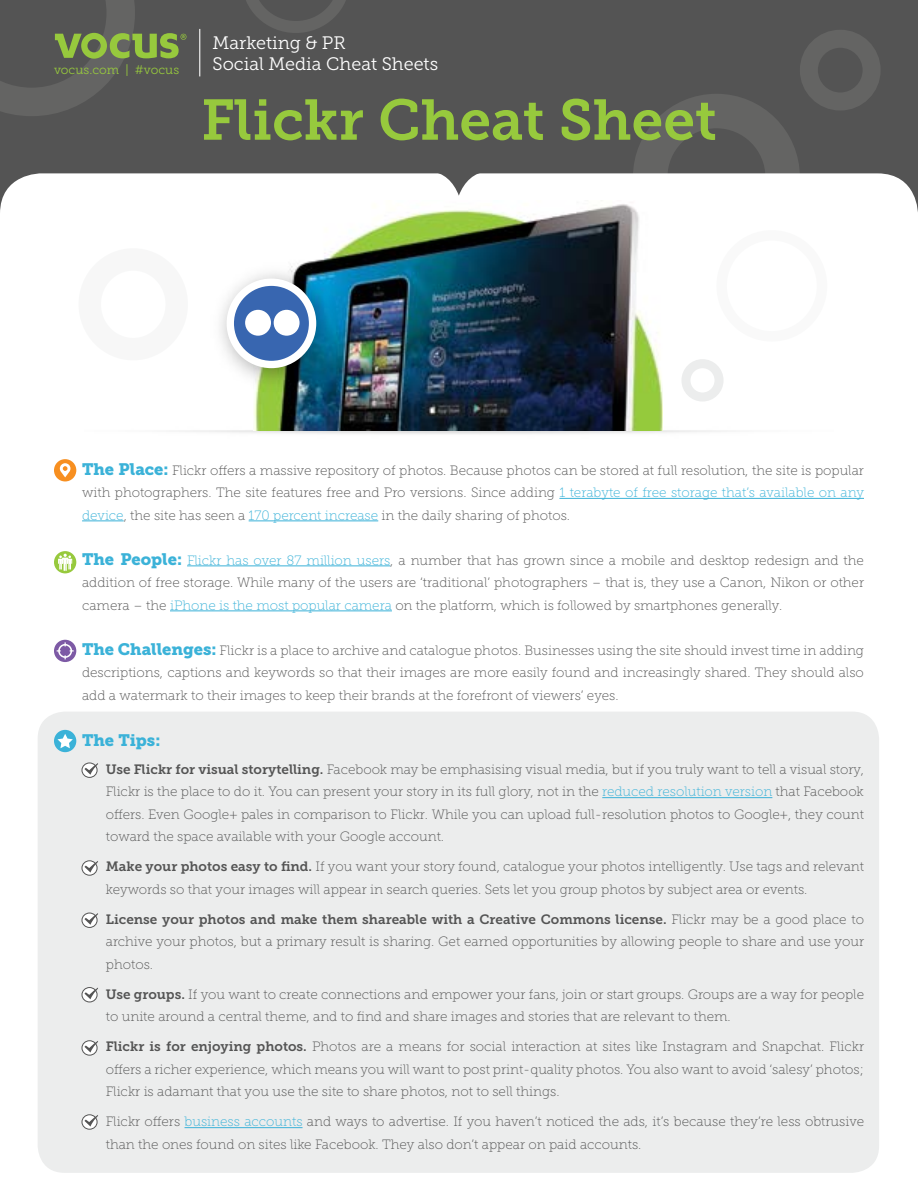
<style>
.page{position:relative;width:918px;height:1188px;background:#fff}
.page>*{position:absolute;margin:0;border:0;box-sizing:border-box;transform-origin:0 0}
.t1{font:57px "Museo Slab 700";color:#97c93d}
.t2{font:18px/21.6px "Museo Slab 300";color:#fff}
.t3{font:16.5px "Museo Slab 900";color:#3bb2d8}
.t4{font:13.5px/22.5px "Museo Slab 100";color:#545454;text-align:justify}
.t5{font:13.5px "Museo Slab 700";color:#545454}
.t6{font:12.45px "Museo Slab 300";color:#97c93d}
.s1{font-family:"Museo Slab 900";font-size:16.5px;color:#3bb2d8}
.s2{color:#3bb2d8}
.s3{font-family:"Museo Slab 700"}
.s4{font-family:"Museo Slab 100"}
</style>
<div class="page">
<div style="left:38px;top:712px;width:841px;height:461px;background:#eceded;border-radius:27px"></div>
<div style="left:0;top:0;width:918px;height:222px;background:#545454"></div>
<div style="left:633px;top:94px;width:167px;height:167px;border:34px solid #646463;border-radius:50%"></div>
<div style="left:800px;top:30px;width:81px;height:81px;border:18px solid #646463;border-radius:50%"></div>
<svg style="left:246px;top:0;width:100px;height:33px"></svg>
<div style="left:0;top:173px;width:918px;height:161px;background:#fff;border-radius:40px"></div>
<svg style="left:431px;top:173px;width:56px;height:23px"></svg>
<hr style="left:559px;top:498px;width:305px;height:1px;background:#3bb2d8">
<hr style="left:82px;top:521px;width:42px;height:1px;background:#3bb2d8">
<hr style="left:249px;top:521px;width:129px;height:1px;background:#3bb2d8">
<hr style="left:187px;top:566px;width:203px;height:1px;background:#3bb2d8">
<hr style="left:170px;top:611px;width:222px;height:1px;background:#3bb2d8">
<hr style="left:602px;top:797px;width:170px;height:1px;background:#3bb2d8">
<hr style="left:185px;top:1127px;width:118px;height:1px;background:#3bb2d8">
<div style="left:54px;top:459px;width:22px;height:22px;background:#f78f20;border-radius:50%"></div>
<svg style="left:60px;top:463px;width:10px;height:14px"></svg>
<svg style="left:54px;top:551px;width:22px;height:22px"></svg>
<svg style="left:58px;top:554px;width:14px;height:17px"></svg>
<svg style="left:54px;top:640px;width:22px;height:22px"></svg>
<svg style="left:57px;top:642px;width:17px;height:17px"></svg>
<div style="left:54px;top:730px;width:22px;height:22px;background:#3bb2d8;border-radius:50%"></div>
<svg style="left:57px;top:734px;width:16px;height:14px"></svg>
<div style="left:82px;top:763px;width:16px;height:15px;border:1px solid #545454;border-radius:50%"></div>
<svg style="left:84px;top:763px;width:14px;height:12px"></svg>
<div style="left:82px;top:860px;width:16px;height:16px;border:1px solid #545454;border-radius:50%"></div>
<svg style="left:84px;top:861px;width:14px;height:12px"></svg>
<div style="left:82px;top:913px;width:16px;height:15px;border:1px solid #545454;border-radius:50%"></div>
<svg style="left:84px;top:913px;width:14px;height:12px"></svg>
<div style="left:82px;top:987px;width:16px;height:15px;border:1px solid #545454;border-radius:50%"></div>
<svg style="left:84px;top:988px;width:14px;height:11px"></svg>
<div style="left:82px;top:1114px;width:16px;height:16px;border:1px solid #545454;border-radius:50%"></div>
<svg style="left:84px;top:1115px;width:14px;height:12px"></svg>
<div style="left:681px;top:359px;width:43px;height:43px;border:9px solid #eceded;border-radius:50%"></div>
<div style="left:79px;top:248px;width:109px;height:112px;border:22px solid #eceded;border-radius:50%"></div>
<div style="left:716px;top:230px;width:111px;height:112px;border:10px solid #eceded;border-radius:50%"></div>
<img style="left:254px;top:204px;width:409px;height:227px">
<svg style="left:0;top:0;width:186px;height:116px"></svg>
<hr style="left:199px;top:29px;width:1px;height:47px;background:#fff">
<div style="left:82px;top:1040px;width:16px;height:16px;border:1px solid #545454;border-radius:50%"></div>
<svg style="left:84px;top:1041px;width:14px;height:12px"></svg>
<img style="left:220px;top:255px;width:124px;height:139px">
<svg style="left:230px;top:282px;width:83px;height:83px;background:#537bba"></svg>
<div style="left:227px;top:279px;width:89px;height:89px;border:7px solid #fff;border-radius:50%"></div>
<div style="left:245px;top:310px;width:26px;height:26px;background:#fff;border-radius:50%"></div>
<div style="left:274px;top:310px;width:26px;height:26px;background:#fff;border-radius:50%"></div>
<p class="t6" style="left:54px;top:63px;width:127px">vocus.com | #vocus</p>
<h2 class="t2" style="left:212px;top:32px;width:227px">Marketing &amp; PR<br>Social Media Cheat Sheets</h2>
<h1 class="t1" style="left:201px;top:88px;width:517px">Flickr Cheat Sheet</h1>
<p class="t4" style="left:82px;top:459px;width:783px"><span class="s1">The Place:</span> Flickr offers a massive repository of photos. Because photos can be stored at full resolution, the site is popular with photographers. The site features free and Pro versions. Since adding <span class="s2">1 terabyte of free storage that’s available on any device</span>, the site has seen a <span class="s2">170 percent increase</span> in the daily sharing of photos.</p>
<p class="t4" style="left:82px;top:549px;width:784px"><span class="s1">The People:</span> <span class="s2">Flickr has over 87 million users</span>, a number that has grown since a mobile and desktop redesign and the addition of free storage. While many of the users are ‘traditional’ photographers – that is, they use a Canon, Nikon or other camera – the <span class="s2">iPhone is the most popular camera</span> on the platform, which is followed by smartphones generally.</p>
<p class="t4" style="left:82px;top:639px;width:783px"><span class="s1">The Challenges:</span> Flickr is a place to archive and catalogue photos. Businesses using the site should invest time in adding descriptions, captions and keywords so that their images are more easily found and increasingly shared. They should also add a watermark to their images to keep their brands at the forefront of viewers’ eyes.</p>
<p class="t3" style="left:82px;top:731px;width:80px">The Tips:</p>
<p class="t4" style="left:106px;top:758px;width:760px"><span class="s3">Use Flickr for visual storytelling.</span> Facebook may be emphasising visual media, but if you truly want to tell a visual story, Flickr is the place to do it. You can present your story in its full glory, not in the <span class="s2">reduced resolution version</span> that Facebook offers. Even Google+ pales in comparison to Flickr. While you can upload full-resolution photos to Google+, they count toward the space available with your Google account.</p>
<p class="t4" style="left:106px;top:856px;width:760px"><span class="s3">Make your photos easy to find.</span> If you want your story found, catalogue your photos intelligently. Use tags and relevant keywords so that your images will appear in search queries. Sets let you group photos by subject area or events.</p>
<p class="t5" style="left:106px;top:911px;width:760px">License your photos and make them shareable with a Creative Commons license. <span class="s4">Flickr may be a good place to</span></p>
<p class="t4" style="left:106px;top:931px;width:760px">archive your photos, but a primary result is sharing. Get earned opportunities by allowing people to share and use your photos.</p>
<p class="t4" style="left:106px;top:983px;width:760px"><span class="s3">Use groups.</span> If you want to create connections and empower your fans, join or start groups. Groups are a way for people to unite around a central theme, and to find and share images and stories that are relevant to them.</p>
<p class="t4" style="left:106px;top:1036px;width:760px"><span class="s3">Flickr is for enjoying photos.</span> Photos are a means for social interaction at sites like Instagram and Snapchat. Flickr offers a richer experience, which means you will want to post print-quality photos. You also want to avoid ‘salesy’ photos; Flickr is adamant that you use the site to share photos, not to sell things.</p>
<p class="t4" style="left:106px;top:1111px;width:760px">Flickr offers <span class="s2">business accounts</span> and ways to advertise. If you haven’t noticed the ads, it’s because they’re less obtrusive than the ones found on sites like Facebook. They also don’t appear on paid accounts.</p>
</div>
